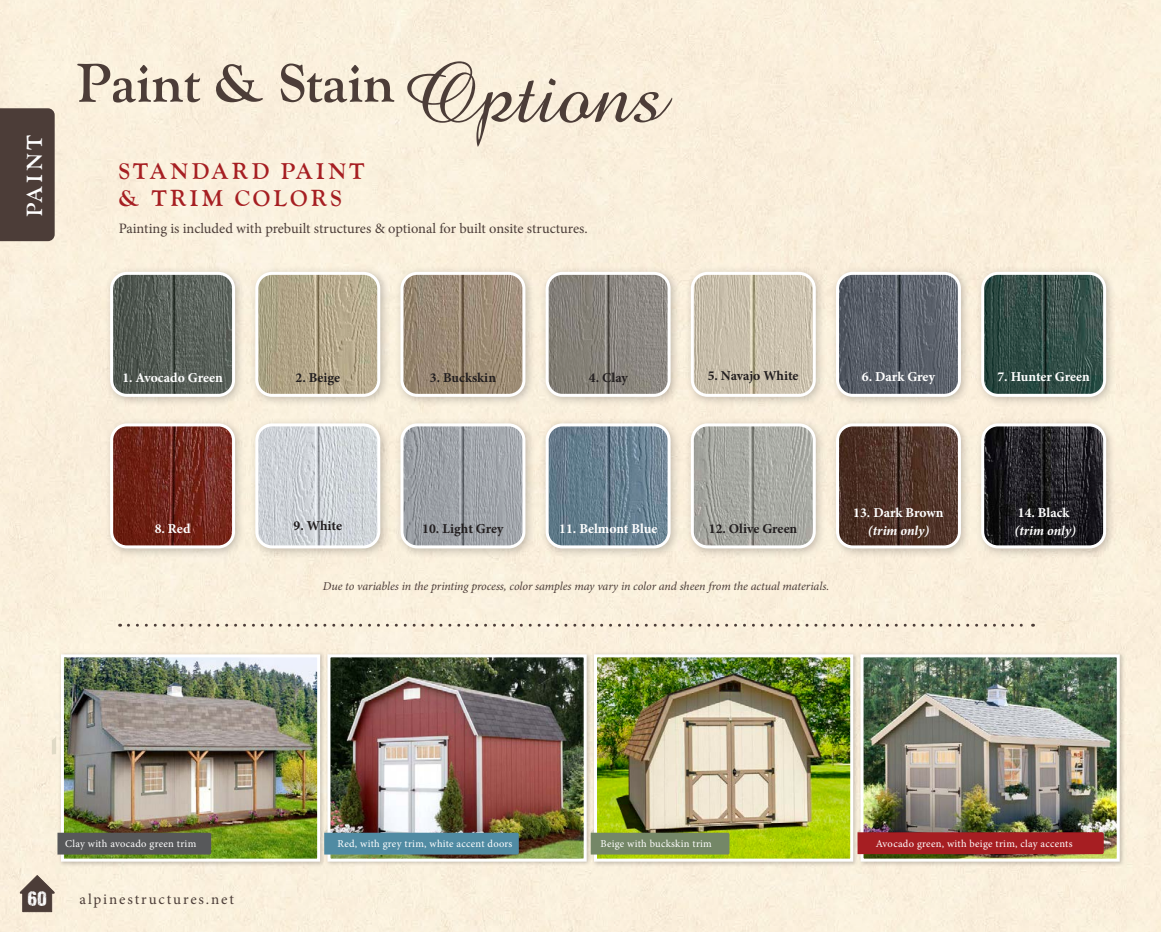
<style>
.page{position:relative;width:1161px;height:932px;background:#faf0dc}
.page>*{position:absolute;margin:0;border:0;box-sizing:border-box;transform-origin:0 0}
.t1{font:85.5px "Amazone BT";color:#4c3d38}
.t2{font:700 54px "LTC Goudy Oldstyle";color:#4c3d38}
.t3{font:700 22.5px "LTC Goudy Oldstyle";letter-spacing:.125em;color:#a61e22}
.t4{font:700 21.75px "LTC Goudy Oldstyle";letter-spacing:.125em;color:#fff}
.t5{font:900 21px "DCC Sharp Distress";color:#fff}
.t6{font:15px "Minion Pro";letter-spacing:.125em;color:#4c3d38}
.t7{font:14.4px "Minion Pro";letter-spacing:-.005em;color:#4c3d38}
.t8{font:700 13.65px/18.1px "Minion Pro";letter-spacing:-.005em;color:#fff;text-align:center}
.t9{font:700 13.65px "Minion Pro";color:#231f20}
.t10{font:italic 700 13.65px "Minion Pro";letter-spacing:-.005em;color:#fff}
.t11{font:italic 12px "Minion Pro";letter-spacing:-.01em;color:#4c3d38}
.t12{font:10.5px "Minion Pro";letter-spacing:.025em;color:#fff}
.s1{font-style:italic}
</style>
<div class="page">
<svg style="left:20px;top:875px;width:34px;height:36px"></svg>
<div style="left:0;top:108px;width:55px;height:133px;background:#4c3d38"></div>
<svg style="left:52px;top:736px;width:4px;height:18px"></svg>
<div style="left:104px;top:266px;width:141px;height:141px;background:#231f20;opacity:.25"></div>
<img style="left:112px;top:273px;width:122px;height:122px">
<div style="left:110px;top:272px;width:125px;height:125px;border:3px solid #fff;border-radius:15px"></div>
<div style="left:104px;top:417px;width:141px;height:142px;background:#231f20;opacity:.25"></div>
<img style="left:112px;top:425px;width:122px;height:122px">
<div style="left:110px;top:423px;width:125px;height:125px;border:3px solid #fff;border-radius:15px"></div>
<div style="left:395px;top:266px;width:141px;height:141px;background:#231f20;opacity:.25"></div>
<img style="left:402px;top:273px;width:122px;height:122px">
<div style="left:400px;top:272px;width:125px;height:125px;border:3px solid #fff;border-radius:15px"></div>
<div style="left:395px;top:417px;width:141px;height:142px;background:#231f20;opacity:.25"></div>
<img style="left:402px;top:425px;width:122px;height:122px">
<div style="left:400px;top:423px;width:125px;height:125px;border:3px solid #fff;border-radius:15px"></div>
<div style="left:540px;top:266px;width:141px;height:141px;background:#231f20;opacity:.25"></div>
<img style="left:547px;top:273px;width:122px;height:122px">
<div style="left:546px;top:272px;width:125px;height:125px;border:3px solid #fff;border-radius:15px"></div>
<div style="left:540px;top:417px;width:141px;height:142px;background:#231f20;opacity:.25"></div>
<img style="left:547px;top:425px;width:122px;height:122px">
<div style="left:546px;top:423px;width:125px;height:125px;border:3px solid #fff;border-radius:15px"></div>
<div style="left:685px;top:266px;width:141px;height:141px;background:#231f20;opacity:.25"></div>
<img style="left:692px;top:273px;width:122px;height:122px">
<div style="left:691px;top:272px;width:125px;height:125px;border:3px solid #fff;border-radius:15px"></div>
<div style="left:685px;top:417px;width:141px;height:142px;background:#231f20;opacity:.25"></div>
<img style="left:692px;top:425px;width:122px;height:122px">
<div style="left:691px;top:423px;width:125px;height:125px;border:3px solid #fff;border-radius:15px"></div>
<div style="left:830px;top:266px;width:141px;height:141px;background:#231f20;opacity:.25"></div>
<img style="left:838px;top:273px;width:121px;height:122px">
<div style="left:836px;top:272px;width:125px;height:125px;border:3px solid #fff;border-radius:15px"></div>
<div style="left:830px;top:417px;width:141px;height:142px;background:#231f20;opacity:.25"></div>
<img style="left:838px;top:425px;width:121px;height:122px">
<div style="left:836px;top:423px;width:125px;height:125px;border:3px solid #fff;border-radius:15px"></div>
<div style="left:975px;top:266px;width:141px;height:141px;background:#231f20;opacity:.25"></div>
<img style="left:983px;top:273px;width:122px;height:122px">
<div style="left:981px;top:272px;width:125px;height:125px;border:3px solid #fff;border-radius:15px"></div>
<div style="left:975px;top:417px;width:141px;height:142px;background:#231f20;opacity:.25"></div>
<img style="left:983px;top:425px;width:122px;height:122px">
<div style="left:981px;top:423px;width:125px;height:125px;border:3px solid #fff;border-radius:15px"></div>
<div style="left:250px;top:266px;width:141px;height:141px;background:#231f20;opacity:.25"></div>
<img style="left:257px;top:273px;width:122px;height:122px">
<div style="left:255px;top:272px;width:125px;height:125px;border:3px solid #fff;border-radius:15px"></div>
<div style="left:250px;top:417px;width:141px;height:142px;background:#231f20;opacity:.25"></div>
<img style="left:257px;top:425px;width:122px;height:122px">
<div style="left:255px;top:423px;width:125px;height:125px;border:3px solid #fff;border-radius:15px"></div>
<svg style="left:128px;top:623px;width:906px;height:3px;background:#d6cbba"></svg>
<div style="left:324px;top:651px;width:268px;height:215px;background:#231f20;opacity:.25"></div>
<img style="left:331px;top:658px;width:252px;height:199px">
<div style="left:327px;top:654px;width:260px;height:207px;border:3px solid #fff"></div>
<svg style="left:325px;top:828px;width:194px;height:26px;background:#5d8b9c"></svg>
<div style="left:858px;top:651px;width:267px;height:215px;background:#231f20;opacity:.25"></div>
<img style="left:865px;top:658px;width:251px;height:199px">
<div style="left:861px;top:654px;width:259px;height:207px;border:3px solid #fff"></div>
<img style="left:858px;top:828px;width:246px;height:26px">
<div style="left:58px;top:651px;width:267px;height:215px;background:#231f20;opacity:.25"></div>
<img style="left:65px;top:658px;width:251px;height:199px">
<div style="left:61px;top:654px;width:259px;height:207px;border:3px solid #fff"></div>
<div style="left:57px;top:832px;width:154px;height:22px;background:#57585a"></div>
<div style="left:591px;top:651px;width:267px;height:215px;background:#231f20;opacity:.25"></div>
<img style="left:598px;top:658px;width:251px;height:199px">
<div style="left:594px;top:654px;width:259px;height:207px;border:3px solid #fff"></div>
<svg style="left:591px;top:828px;width:138px;height:26px;background:#738459"></svg>
<h3 class="t4" style="left:23px;top:217px;width:83px;rotate:-90deg">Paint</h3>
<p class="t2" style="left:76px;top:53px;width:321px">Paint &amp; Stain</p>
<p class="t1" style="left:404px;top:45px;width:262px">Options</p>
<p class="t3" style="left:119px;top:159px;width:215px">STANDARD PAINT</p>
<p class="t3" style="left:119px;top:186px;width:49px">&amp; TRI</p>
<p class="t3" style="left:201px;top:186px;width:142px">M COLORS</p>
<p class="t7" style="left:119px;top:218px;width:470px">Painting is included with prebuilt structures &amp; optional for built onsite structures.</p>
<p class="t8" style="left:122px;top:369px;width:102px">1. Avocado Green</p>
<p class="t9" style="left:296px;top:368px;width:46px">2. Beige</p>
<p class="t9" style="left:430px;top:368px;width:68px">3. Buckskin</p>
<p class="t9" style="left:589px;top:368px;width:40px">4. Clay</p>
<p class="t9" style="left:708px;top:366px;width:92px">5. Navajo White</p>
<p class="t8" style="left:862px;top:367px;width:75px">6. Dark Grey</p>
<p class="t8" style="left:997px;top:367px;width:94px">7. Hunter Green</p>
<p class="t8" style="left:155px;top:519px;width:37px">8. Red</p>
<p class="t9" style="left:294px;top:516px;width:50px">9. White</p>
<p class="t9" style="left:422px;top:519px;width:83px">10. Light Grey</p>
<p class="t8" style="left:559px;top:519px;width:100px">11. Belmont Blue</p>
<p class="t8" style="left:853px;top:503px;width:92px">13. Dark Brown <span class="s1">(trim only)</span></p>
<p class="t8" style="left:1018px;top:503px;width:53px">14. Black</p>
<p class="t9" style="left:709px;top:519px;width:90px">12. Olive Green</p>
<p class="t10" style="left:1014px;top:520px;width:63px">(trim only)</p>
<p class="t11" style="left:323px;top:577px;width:508px">Due to variables in the printing process, color samples may vary in color and sheen from the actual materials.</p>
<p class="t12" style="left:65px;top:836px;width:133px">Clay with avocado green trim</p>
<p class="t12" style="left:338px;top:836px;width:176px">Red, with grey trim, white accent doors</p>
<p class="t12" style="left:600px;top:836px;width:113px">Beige with buckskin trim</p>
<p class="t12" style="left:876px;top:836px;width:198px">Avocado green, with beige trim, clay accents</p>
<h3 class="t5" style="left:28px;top:887px;width:20px">60</h3>
<h3 class="t6" style="left:80px;top:889px;width:156px">alpinestructures.net</h3>
</div>
